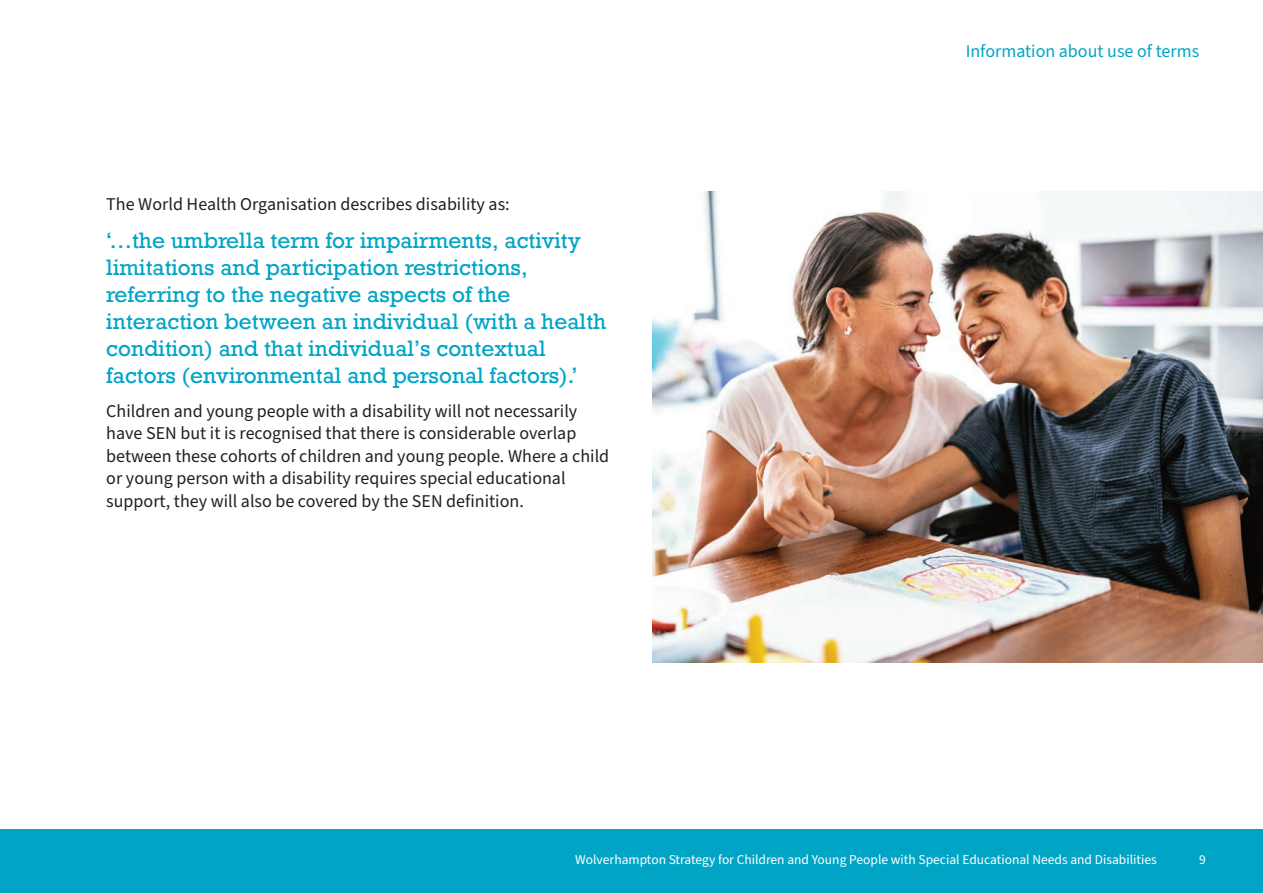
<style>
.page{position:relative;width:1263px;height:893px;background:#fff}
.page>*{position:absolute;margin:0;border:0;box-sizing:border-box;transform-origin:0 0}
.t1{font:21px/27px "Rockwell";color:#00a5c6}
.t2{font:18px/22.5px "Source Sans Pro";color:#231f20}
.t3{font:18px "Source Sans Pro";color:#00a5c6}
.t4{font:13.5px "Source Sans Pro";color:#fff}
</style>
<div class="page">
<div style="left:0;top:829px;width:1263px;height:64px;background:#00a5c6"></div>
<img style="left:653px;top:191px;width:610px;height:471px">
<p class="t2" style="left:106px;top:194px;width:405px">The World Health Organisation describes disability as:</p>
<p class="t1" style="left:106px;top:231px;width:502px">‘…the umbrella term for impairments, activity limitations and participation restrictions, referring to the negative aspects of the interaction between an individual (with a health condition) and that individual’s contextual factors (environmental and personal factors).’</p>
<p class="t2" style="left:106px;top:401px;width:504px">Children and young people with a disability will not necessarily have SEN but it is recognised that there is considerable overlap between these cohorts of children and young people. Where a child or young person with a disability requires special educational support, they will also be covered by the SEN definition.</p>
<p class="t3" style="left:966px;top:44px;width:235px">Information about use of terms</p>
<p class="t4" style="left:575px;top:855px;width:583px">Wolverhampton Strategy for Children and Young People with Special Educational Needs and Disabilities</p>
<p class="t4" style="left:1199px;top:855px;width:8px">9</p>
</div>
